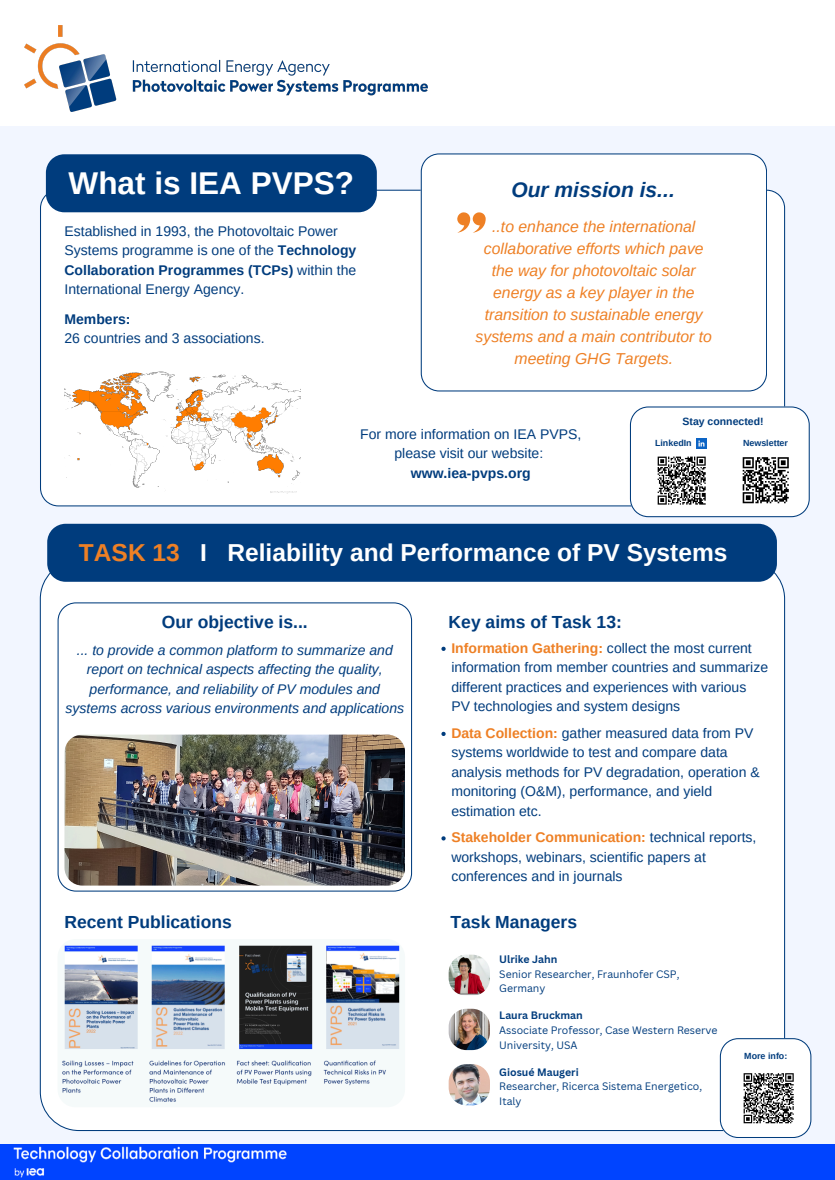
<style>
.page{position:relative;width:835px;height:1180px;background:#fff}
.page>*{position:absolute;margin:0;border:0;box-sizing:border-box;transform-origin:0 0}
.t1{font:700 31.5px "Arimo";color:#fff}
.t2{font:700 24.5px "Arimo";color:#fff}
.t3{font:italic 700 21px "Arimo";color:#003c7d}
.t4{font:700 17.5px "Arimo";color:#003c7d}
.t5{font:italic 15.75px/22px "Arimo";color:#ee8025;text-align:center}
.t6{font:14px/19.4px "Arimo";color:#003c7d}
.t7{font:italic 14px/19.4px "Arimo";color:#003c7d;text-align:center}
.t8{font:10.5px/14.7px "Canva Sans";color:#003c7d}
.t9{font:700 10.5px "Canva Sans";color:#003c7d}
.t10{font:700 10.5px "Arimo";color:#003c7d}
.t11{font:700 8.89px "Arimo";color:#003c7d}
.s1{font-weight:700}
.s2{color:#ee8025}
.s3{font-weight:700;color:#ee8025}
</style>
<div class="page">
<img style="left:0;top:1144px;width:834px;height:36px">
<img style="left:24px;top:25px;width:403px;height:86px">
<div style="left:0;top:126px;width:834px;height:1017px;background:#f2f6ff"></div>
<div style="left:40px;top:560px;width:744px;height:571px;background:#fff"></div>
<div style="left:40px;top:190px;width:745px;height:316px;background:#fff"></div>
<img style="left:64px;top:369px;width:237px;height:125px">
<div style="left:47px;top:524px;width:729px;height:58px;background:#003c7d"></div>
<div style="left:420px;top:153px;width:346px;height:238px;background:#fff"></div>
<svg style="left:457px;top:212px;width:28px;height:21px"></svg>
<div style="left:58px;top:602px;width:354px;height:289px;background:#fff"></div>
<div style="left:46px;top:154px;width:331px;height:58px;background:#003c7d"></div>
<img style="left:64px;top:734px;width:341px;height:151px">
<img style="left:58px;top:939px;width:347px;height:168px;border-radius:18px">
<img style="left:448px;top:954px;width:42px;height:42px;border-radius:18px">
<img style="left:448px;top:1009px;width:42px;height:41px;border-radius:18px">
<img style="left:448px;top:1064px;width:42px;height:41px;border-radius:18px">
<svg style="left:441px;top:647px;width:4px;height:4px"></svg>
<svg style="left:441px;top:732px;width:4px;height:4px"></svg>
<svg style="left:441px;top:836px;width:4px;height:4px"></svg>
<svg style="left:719px;top:1038px;width:92px;height:100px"></svg>
<svg style="left:629px;top:406px;width:180px;height:111px"></svg>
<p class="t1" style="left:69px;top:165px;width:287px">What is IEA PVPS?</p>
<p class="t6" style="left:64px;top:221px;width:293px">Established in 1993, the Photovoltaic Power Systems programme is one of the <span class="s1">Technology Collaboration Programmes (TCPs)</span> within the International Energy Agency.</p>
<p class="t6" style="left:64px;top:309px;width:201px"><span class="s1">Members:<br></span>26 countries and 3 associations.</p>
<h4 class="t3" style="left:511px;top:178px;width:165px">Our mission is...</h4>
<h6 class="t5" style="left:475px;top:215px;width:238px">..to enhance the international collaborative efforts which pave the way for photovoltaic solar energy as a key player in the transition to sustainable energy systems and a main contributor to meeting GHG Targets.</h6>
<h4 class="t6" style="left:360px;top:424px;width:222px;text-align:center">For more information on IEA PVPS, please visit our website: <span class="s1">www.iea-pvps.org</span></h4>
<p class="t10" style="left:682px;top:415px;width:83px">Stay connected!</p>
<p class="t11" style="left:655px;top:438px;width:38px">LinkedIn</p>
<p class="t11" style="left:742px;top:438px;width:47px">Newsletter</p>
<h2 class="t2" style="left:79px;top:539px;width:650px"><span class="s2">TASK 13</span> I Reliability and Performance of PV Systems</h2>
<h4 class="t4" style="left:162px;top:612px;width:147px">Our objective is...</h4>
<p class="t7" style="left:65px;top:640px;width:340px">... to provide a common platform to summarize and report on technical aspects affecting the quality, performance, and reliability of PV modules and systems across various environments and applications</p>
<p class="t4" style="left:448px;top:612px;width:175px">Key aims of Task 13:</p>
<p class="t6" style="left:451px;top:638px;width:318px"><span class="s3">Information Gathering:</span> collect the most current information from member countries and summarize different practices and experiences with various PV technologies and system designs</p>
<h4 class="t6" style="left:451px;top:723px;width:310px"><span class="s3">Data Collection:</span> gather measured data from PV systems worldwide to test and compare data analysis methods for PV degradation, operation &amp; monitoring (O&amp;M), performance, and yield estimation etc.</h4>
<p class="t6" style="left:451px;top:828px;width:306px"><span class="s3">Stakeholder Communication:</span> technical reports, workshops, webinars, scientific papers at conferences and in journals</p>
<p class="t4" style="left:64px;top:912px;width:169px">Recent Publications</p>
<p class="t4" style="left:450px;top:912px;width:128px">Task Managers</p>
<h1 class="t9" style="left:499px;top:952px;width:60px">Ulrike Jahn</h1>
<h6 class="t8" style="left:499px;top:966px;width:182px">Senior Researcher, Fraunhofer CSP,<br>Germany</h6>
<p class="t9" style="left:499px;top:1008px;width:85px">Laura Bruckman</p>
<h6 class="t8" style="left:499px;top:1022px;width:220px">Associate Professor, Case Western Reserve<br>University, USA</h6>
<p class="t9" style="left:499px;top:1064px;width:81px">Giosué Maugeri</p>
<p class="t8" style="left:499px;top:1078px;width:204px">Researcher, Ricerca Sistema Energetico,<br>Italy</p>
<p class="t11" style="left:744px;top:1051px;width:45px">More info:</p>
</div>
